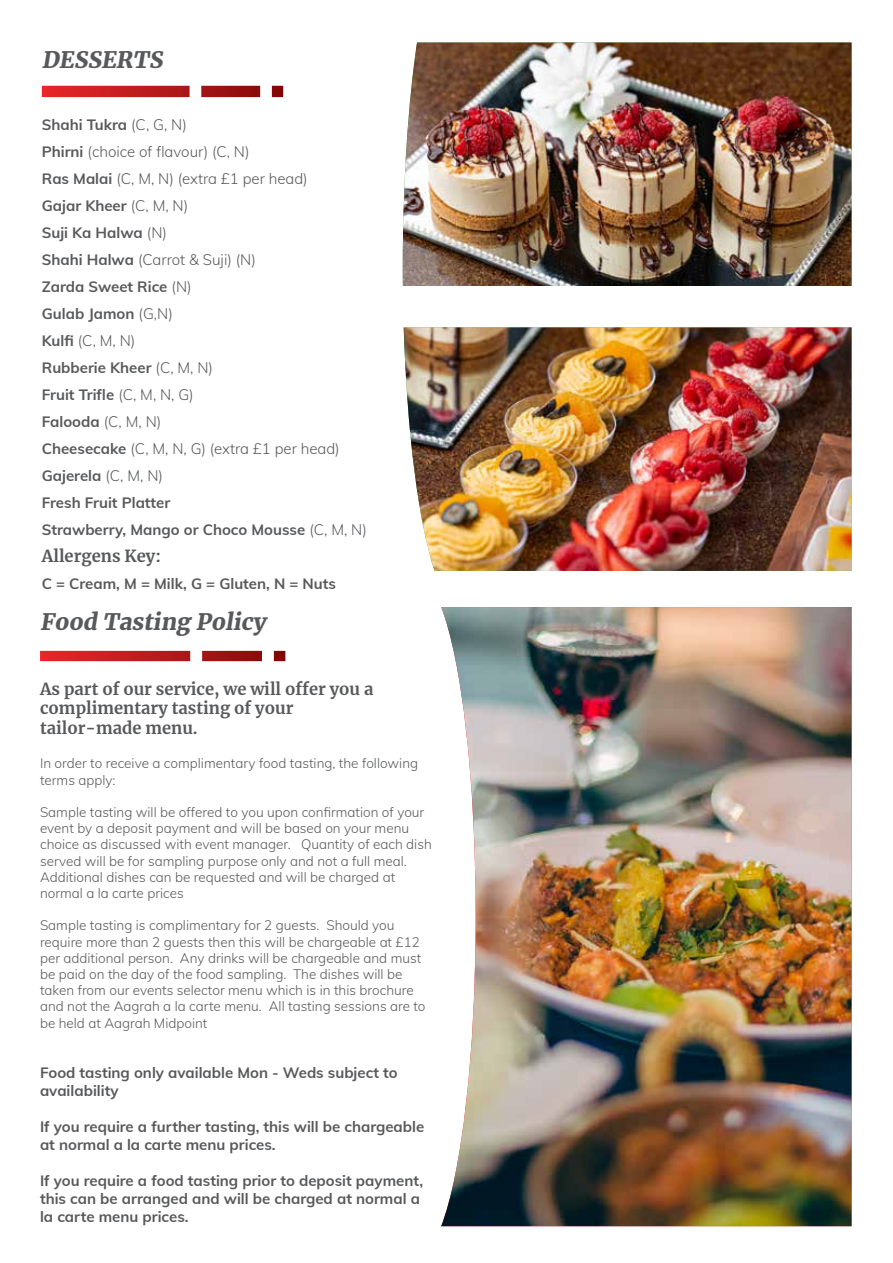
<style>
.page{position:relative;width:893px;height:1263px;background:#fff}
.page>*{position:absolute;margin:0;border:0;box-sizing:border-box;transform-origin:0 0}
.t1{font:italic 900 22.5px "Merriweather";color:#58595b}
.t2{font:700 16.5px/19.8px "Merriweather";color:#58595b}
.t3{font:700 15px/27px "Muli";color:#58595b}
.t4{font:300 13.5px/16.2px "Muli";color:#58595b}
.s1{font-weight:300}
</style>
<div class="page">
<svg style="left:42px;top:86px;width:241px;height:11px;background:#be2f30"></svg>
<svg style="left:40px;top:651px;width:245px;height:10px;background:#be3030"></svg>
<img style="left:441px;top:607px;width:410px;height:619px">
<img style="left:403px;top:43px;width:448px;height:243px">
<img style="left:404px;top:327px;width:447px;height:244px">
<h1 class="t1" style="left:42px;top:44px;width:127px">DESSERTS</h1>
<p class="t3" style="left:42px;top:110px;width:327px">Shahi Tukra <span class="s1">(C, G, N)<br></span>Phirni <span class="s1">(choice of flavour) (C, N)<br></span>Ras Malai <span class="s1">(C, M, N) (extra £1 per head)<br></span>Gajar Kheer <span class="s1">(C, M, N)<br></span>Suji Ka Halwa <span class="s1">(N)<br></span>Shahi Halwa <span class="s1">(Carrot &amp; Suji) (N)<br></span>Zarda Sweet Rice <span class="s1">(N)<br></span>Gulab Jamon <span class="s1">(G,N)<br></span>Kulfi <span class="s1">(C, M, N)<br></span>Rubberie Kheer <span class="s1">(C, M, N)<br></span>Fruit Trifle <span class="s1">(C, M, N, G)<br></span>Falooda <span class="s1">(C, M, N)<br></span>Cheesecake <span class="s1">(C, M, N, G) (extra £1 per head)<br></span>Gajerela <span class="s1">(C, M, N)<br></span>Fresh Fruit Platter<br>Strawberry, Mango or Choco Mousse <span class="s1">(C, M, N)</span></p>
<p class="t2" style="left:42px;top:545px;width:121px">Allergens Key:</p>
<p class="t3" style="left:42px;top:569px;width:296px">C = Cream, M = Milk, G = Gluten, N = Nuts</p>
<h1 class="t1" style="left:40px;top:606px;width:227px">Food Tasting Policy</h1>
<p class="t2" style="left:40px;top:678px;width:335px">As part of our service, we will offer you a complimentary tasting of your tailor-made menu.</p>
<p class="t4" style="left:40px;top:755px;width:380px">In order to receive a complimentary food tasting, the following terms apply:</p>
<p class="t4" style="left:40px;top:803px;width:393px">Sample tasting will be offered to you upon confirmation of your event by a deposit payment and will be based on your menu choice as discussed with event manager. Quantity of each dish served will be for sampling purpose only and not a full meal.<br>Additional dishes can be requested and will be charged at normal a la carte prices</p>
<p class="t4" style="left:40px;top:917px;width:387px">Sample tasting is complimentary for 2 guests. Should you require more than 2 guests then this will be chargeable at £12 per additional person. Any drinks will be chargeable and must be paid on the day of the food sampling. The dishes will be taken from our events selector menu which is in this brochure and not the Aagrah a la carte menu. All tasting sessions are to be held at Aagrah Midpoint</p>
<p class="t3" style="left:40px;top:1063px;width:359px;line-height:18px">Food tasting only available Mon - Weds subject to availability</p>
<p class="t3" style="left:40px;top:1117px;width:386px;line-height:18px">If you require a further tasting, this will be chargeable at normal a la carte menu prices.</p>
<p class="t3" style="left:40px;top:1171px;width:385px;line-height:18px">If you require a food tasting prior to deposit payment, this can be arranged and will be charged at normal a la carte menu prices.</p>
</div>
